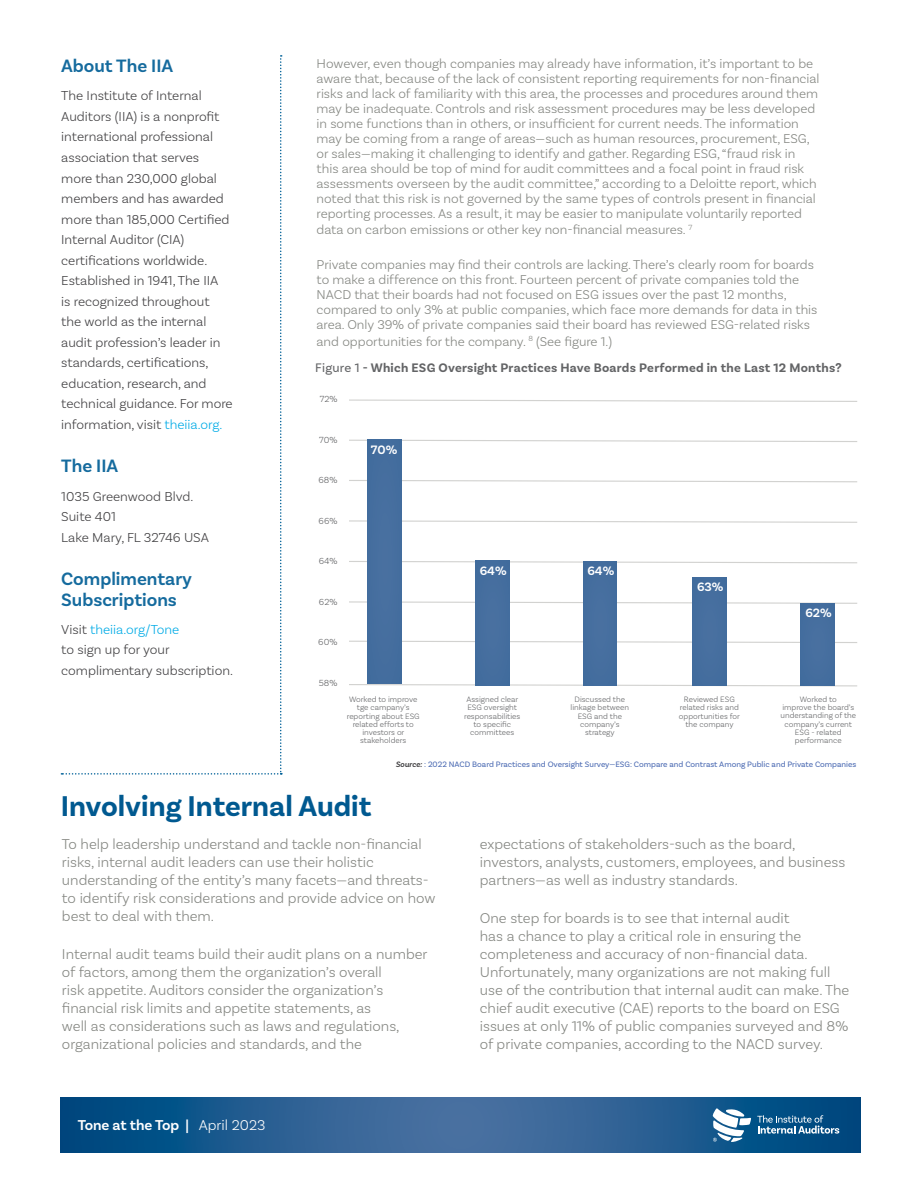
<style>
.page{position:relative;width:918px;height:1188px;background:#fff}
.page>*{position:absolute;margin:0;border:0;box-sizing:border-box;transform-origin:0 0}
.t1{font:700 30px "Basic Sans";color:#005990}
.t2{font:600 18.75px/20.5px "Basic Sans";color:#156b9e}
.t3{font:300 15px/18px "Basic Sans";color:#848681}
.t4{font:italic 15px "Trade Gothic LT Std";color:#fff}
.t5{font:600 15px "Basic Sans";color:#fff}
.t6{font:300 13.65px/20.5px "Basic Sans";color:#414042}
.t7{font:300 13.5px/15.1px "Basic Sans";color:#848681}
.t8{font:700 13.05px "Basic Sans";letter-spacing:.02em;color:#636466}
.t9{font:600 12.75px "Basic Sans";color:#fff}
.t10{font:300 9.3px "Basic Sans";color:#636466}
.t11{font:300 8.25px/8.2px "Basic Sans";color:#636466;text-align:center}
.t12{font:8.25px "Basic Sans";color:#4c6bb3}
.s1{color:#00abe6}
.s2{font-weight:400}
.s3{font-weight:600;font-style:italic;color:#414042}
.s4{font-weight:300}
</style>
<div class="page">
<svg style="left:61px;top:55px;width:221px;height:720px"></svg>
<svg style="left:60px;top:1097px;width:801px;height:56px;background:#245d91"></svg>
<svg style="left:713px;top:1108px;width:38px;height:34px"></svg>
<svg style="left:757px;top:1115px;width:82px;height:19px;background:#427ba3"></svg>
<svg style="left:349px;top:683px;width:508px;height:4px"></svg>
<svg style="left:349px;top:640px;width:509px;height:4px"></svg>
<svg style="left:349px;top:601px;width:508px;height:3px"></svg>
<svg style="left:349px;top:560px;width:508px;height:4px"></svg>
<svg style="left:349px;top:520px;width:508px;height:3px"></svg>
<svg style="left:349px;top:479px;width:508px;height:4px"></svg>
<svg style="left:349px;top:399px;width:509px;height:3px"></svg>
<svg style="left:349px;top:439px;width:509px;height:4px"></svg>
<div style="left:368px;top:439px;width:33px;height:245px;background:#456e9e"></div>
<div style="left:475px;top:561px;width:34px;height:124px;background:#456e9e"></div>
<div style="left:583px;top:562px;width:34px;height:123px;background:#456e9e"></div>
<div style="left:693px;top:577px;width:33px;height:108px;background:#456e9e"></div>
<div style="left:801px;top:603px;width:33px;height:82px;background:#456e9e"></div>
<h2 class="t2" style="left:61px;top:56px;width:114px">About The IIA</h2>
<p class="t6" style="left:61px;top:85px;width:173px">The Institute of Internal<br>Auditors (IIA) is a nonprofit international professional association that serves more than 230,000 global members and has awarded more than 185,000 Certified<br>Internal Auditor (CIA) certifications worldwide.<br>Established in 1941, The IIA<br>is recognized throughout the world as the internal audit profession’s leader in standards, certifications, education, research, and technical guidance. For more information, visit <span class="s1">theiia.org.</span></p>
<h2 class="t2" style="left:61px;top:456px;width:58px">The IIA</h2>
<p class="t6" style="left:61px;top:486px;width:149px">1035 Greenwood Blvd.<br>Suite 401<br>Lake Mary, FL 32746 USA</p>
<h2 class="t2" style="left:61px;top:569px;width:132px">Complimentary<br>Subscriptions</h2>
<p class="t6" style="left:61px;top:619px;width:173px">Visit <span class="s1">theiia.org/Tone<br></span>to sign up for your complimentary subscription.</p>
<p class="t7" style="left:317px;top:56px;width:505px">However, even though companies may already have information, it’s important to be aware that, because of the lack of consistent reporting requirements for non-financial risks and lack of familiarity with this area, the processes and procedures around them may be inadequate. Controls and risk assessment procedures may be less developed in some functions than in others, or insufficient for current needs. The information may be coming from a range of areas—such as human resources, procurement, ESG, or sales—making it challenging to identify and gather. Regarding ESG, “fraud risk in this area should be top of mind for audit committees and a focal point in fraud risk assessments overseen by the audit committee,” according to a Deloitte report, which noted that this risk is not governed by the same types of controls present in financial reporting processes. As a result, it may be easier to manipulate voluntarily reported data on carbon emissions or other key non-financial measures. <sup>7</sup></p>
<p class="t7" style="left:317px;top:257px;width:502px">Private companies may find their controls are lacking. There’s clearly room for boards to make a difference on this front. Fourteen percent of private companies told the NACD that their boards had not focused on ESG issues over the past 12 months, compared to only 3% at public companies, which face more demands for data in this area. Only 39% of private companies said their board has reviewed ESG-related risks and opportunities for the company. <sup>8</sup> (See figure 1.)</p>
<p class="t8" style="left:315px;top:360px;width:528px"><span class="s2">Figure 1</span> - Which ESG Oversight Practices Have Boards Performed in the Last 12 Months?</p>
<p class="t10" style="left:320px;top:394px;width:19px">72%</p>
<p class="t10" style="left:319px;top:434px;width:20px">70%</p>
<p class="t10" style="left:318px;top:475px;width:20px">68%</p>
<p class="t10" style="left:319px;top:515px;width:20px">66%</p>
<p class="t10" style="left:319px;top:556px;width:20px">64%</p>
<p class="t10" style="left:319px;top:596px;width:20px">62%</p>
<p class="t10" style="left:318px;top:637px;width:21px">60%</p>
<p class="t10" style="left:319px;top:677px;width:20px">58%</p>
<p class="t9" style="left:371px;top:442px;width:28px">70%</p>
<p class="t9" style="left:480px;top:563px;width:28px">64%</p>
<p class="t9" style="left:587px;top:563px;width:28px">64%</p>
<p class="t9" style="left:697px;top:579px;width:28px">63%</p>
<p class="t9" style="left:805px;top:605px;width:28px">62%</p>
<p class="t11" style="left:347px;top:695px;width:74px">Worked to improve tge campany’s reporting about ESG related efforts to investors or stakeholders</p>
<p class="t11" style="left:464px;top:695px;width:58px">Assigned clear<br>ESG oversight responsabilities to specific committees</p>
<p class="t11" style="left:571px;top:695px;width:60px">Discussed the linkage between<br>ESG and the company’s strategy</p>
<p class="t11" style="left:679px;top:695px;width:63px">Reviewed ESG related risks and opportunities for the company</p>
<p class="t11" style="left:781px;top:695px;width:77px">Worked to<br>improve the board’s understanding of the company’s current<br>ESG - related performance</p>
<p class="t12" style="left:396px;top:759px;width:462px"><span class="s3">Source:</span> : 2022 NACD Board Practices and Oversight Survey—ESG: Compare and Contrast Among Public and Private Companies</p>
<h1 class="t1" style="left:61px;top:788px;width:312px">Involving Internal Audit</h1>
<p class="t3" style="left:62px;top:834px;width:375px">To help leadership understand and tackle non-financial risks, internal audit leaders can use their holistic understanding of the entity’s many facets—and threats&shy;to identify risk considerations and provide advice on how best to deal with them.</p>
<p class="t3" style="left:62px;top:945px;width:367px">Internal audit teams build their audit plans on a number of factors, among them the organization’s overall<br>risk appetite. Auditors consider the organization’s financial risk limits and appetite statements, as<br>well as considerations such as laws and regulations, organizational policies and standards, and the</p>
<p class="t5" style="left:78px;top:1116px;width:189px">Tone at the Top | <span class="s4">April 2023</span></p>
<p class="t4" style="left:110px;top:1119px;width:243px">Tone at the Top | December 2021</p>
<p class="t3" style="left:480px;top:834px;width:367px">expectations of stakeholders-such as the board, investors, analysts, customers, employees, and business partners—as well as industry standards.</p>
<p class="t3" style="left:480px;top:909px;width:371px">One step for boards is to see that internal audit<br>has a chance to play a critical role in ensuring the completeness and accuracy of non-financial data.<br>Unfortunately, many organizations are not making full use of the contribution that internal audit can make. The chief audit executive (CAE) reports to the board on ESG issues at only 11% of public companies surveyed and 8% of private companies, according to the NACD survey.</p>
</div>
